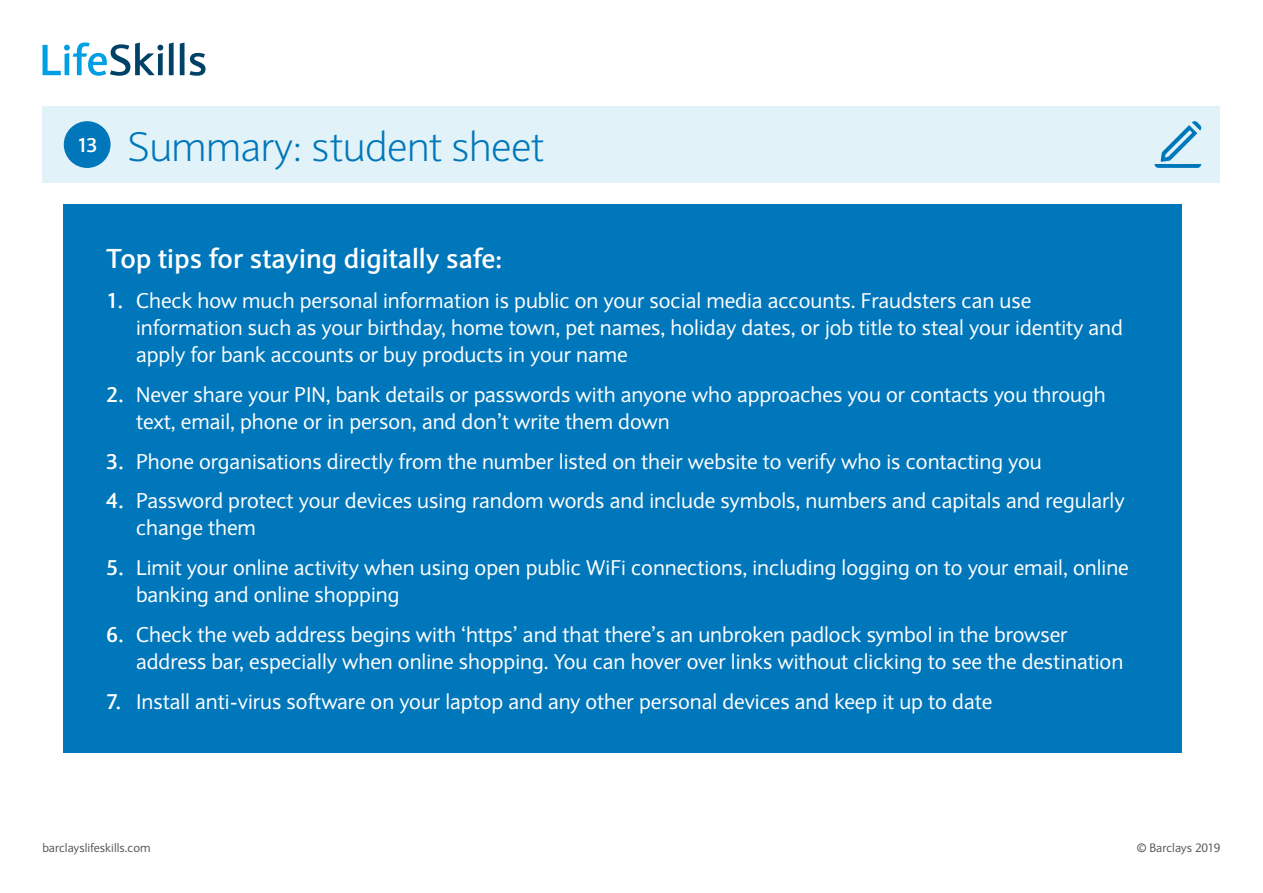
<style>
.page{position:relative;width:1263px;height:893px;background:#fff}
.page>*{position:absolute;margin:0;border:0;box-sizing:border-box;transform-origin:0 0}
.t1{font:300 40.5px "Expert Sans";letter-spacing:-.01em;color:#0077ba}
.t2{font:700 27px "Expert Sans";color:#fff}
.t3{font:21px/27px "Expert Sans";color:#fff}
.t4{font:700 19.5px "Expert Sans";color:#fff}
.t5{font:12px "Expert Sans";color:#575756}
.s1{font-weight:700}
</style>
<div class="page">
<div style="left:43px;top:106px;width:1177px;height:77px;background:#e1f2f8"></div>
<svg style="left:43px;top:43px;width:120px;height:33px"></svg>
<svg style="left:169px;top:43px;width:5px;height:32px"></svg>
<svg style="left:180px;top:43px;width:25px;height:33px"></svg>
<div style="left:64px;top:121px;width:47px;height:47px;background:#0077ba;border-radius:50%"></div>
<div style="left:64px;top:204px;width:1118px;height:549px;background:#0077ba"></div>
<svg style="left:1154px;top:121px;width:47px;height:47px"></svg>
<p class="t4" style="left:77px;top:133px;width:22px">13</p>
<h1 class="t1" style="left:128px;top:122px;width:418px">Summary: student sheet</h1>
<p class="t2" style="left:106px;top:241px;width:398px">Top tips for staying digitally safe:</p>
<p class="t3" style="left:136px;top:287px;width:988px;text-indent:-30px"><span class="s1">1.</span> Check how much personal information is public on your social media accounts. Fraudsters can use information such as your birthday, home town, pet names, holiday dates, or job title to steal your identity and apply for bank accounts or buy products in your name</p>
<p class="t3" style="left:136px;top:381px;width:971px;text-indent:-30px"><span class="s1">2.</span> Never share your PIN, bank details or passwords with anyone who approaches you or contacts you through text, email, phone or in person, and don’t write them down</p>
<p class="t3" style="left:106px;top:447px;width:937px"><span class="s1">3.</span> Phone organisations directly from the number listed on their website to verify who is contacting you</p>
<p class="t3" style="left:136px;top:487px;width:990px;text-indent:-30px"><span class="s1">4.</span> Password protect your devices using random words and include symbols, numbers and capitals and regularly change them</p>
<p class="t3" style="left:136px;top:554px;width:994px;text-indent:-30px"><span class="s1">5.</span> Limit your online activity when using open public WiFi connections, including logging on to your email, online banking and online shopping</p>
<p class="t3" style="left:136px;top:621px;width:989px;text-indent:-30px"><span class="s1">6.</span> Check the web address begins with ‘https’ and that there’s an unbroken padlock symbol in the browser address bar, especially when online shopping. You can hover over links without clicking to see the destination</p>
<p class="t3" style="left:106px;top:687px;width:887px"><span class="s1">7.</span> Install anti-virus software on your laptop and any other personal devices and keep it up to date</p>
<p class="t5" style="left:43px;top:840px;width:110px">barclayslifeskills.com</p>
<p class="t5" style="left:1137px;top:840px;width:85px">© Barclays 2019</p>
</div>
